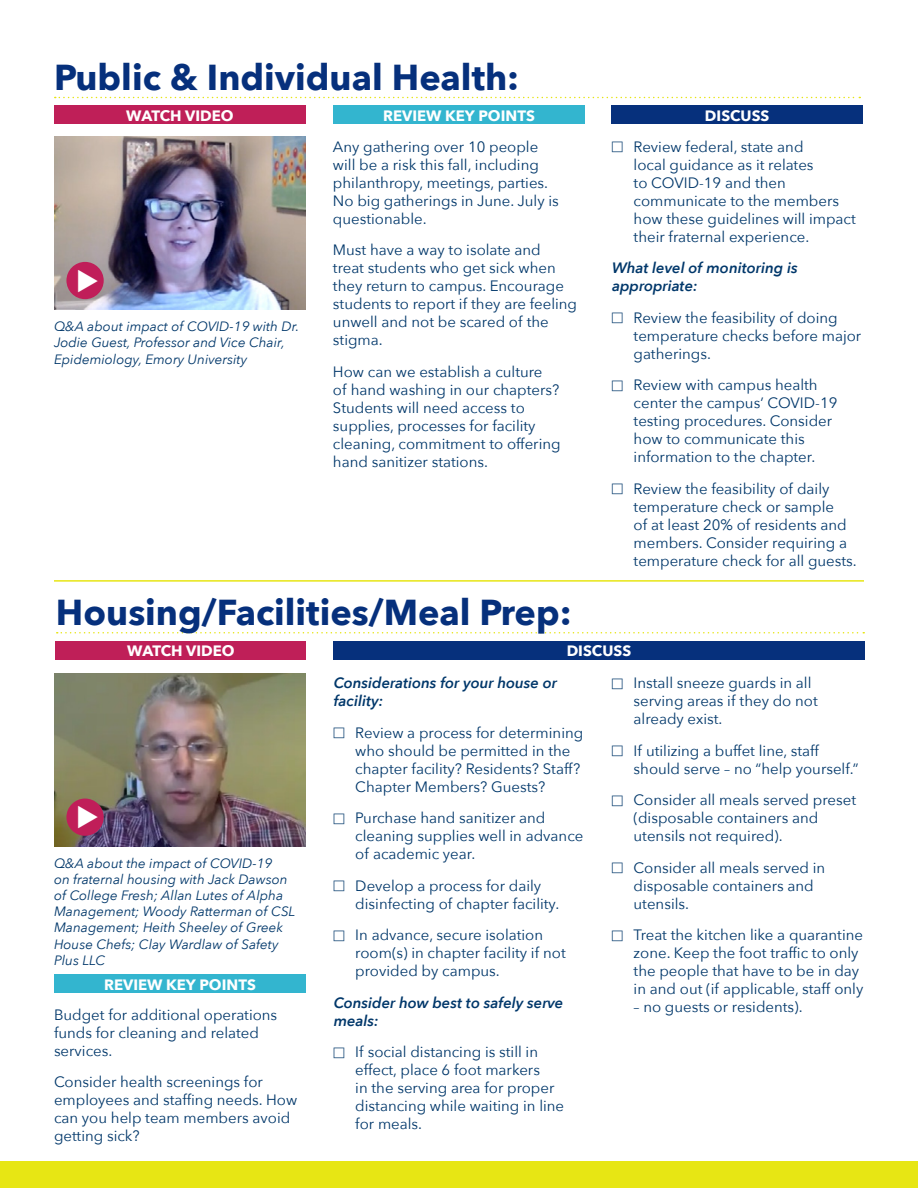
<style>
.page{position:relative;width:918px;height:1188px;background:#fff}
.page>*{position:absolute;margin:0;border:0;box-sizing:border-box;transform-origin:0 0}
.t1{font:700 36px "Avenir Next";color:#06307c}
.t2{font:15px/18px "Avenir Next";color:#00376a}
.t3{font:italic 600 15px/18px "Avenir Next";color:#00376a}
.t4{font:700 15px "Avenir Next";color:#fff}
.t5{font:italic 13.5px/16.2px "Avenir Next";color:#00376a}
</style>
<div class="page">
<div style="left:0;top:1161px;width:918px;height:27px;background:#e7e614"></div>
<div style="left:56px;top:641px;width:250px;height:18px;background:#bf1f58"></div>
<div style="left:54px;top:974px;width:252px;height:19px;background:#33b5cf"></div>
<div style="left:333px;top:641px;width:532px;height:18px;background:#06307c"></div>
<svg style="left:57px;top:632px;width:807px;height:2px"></svg>
<img style="left:54px;top:673px;width:252px;height:173px">
<div style="left:66px;top:799px;width:38px;height:37px;background:#c01e59;border-radius:50%"></div>
<hr style="left:54px;top:580px;width:810px;height:2px;background:#e7e514">
<div style="left:54px;top:105px;width:252px;height:19px;background:#bf1f58"></div>
<div style="left:333px;top:105px;width:252px;height:19px;background:#33b5cf"></div>
<div style="left:611px;top:105px;width:252px;height:19px;background:#06307c"></div>
<svg style="left:55px;top:97px;width:805px;height:1px"></svg>
<img style="left:54px;top:137px;width:252px;height:173px">
<div style="left:66px;top:262px;width:38px;height:37px;background:#c01e59;border-radius:50%"></div>
<h1 class="t1" style="left:54px;top:46px;width:467px">Public &amp; Individual Health:</h1>
<p class="t4" style="left:126px;top:103px;width:109px">WATCH VIDEO</p>
<p class="t4" style="left:383px;top:103px;width:153px">REVIEW KEY POINTS</p>
<p class="t4" style="left:705px;top:103px;width:66px">DISCUSS</p>
<p class="t2" style="left:333px;top:137px;width:227px">Any gathering over 10 people will be a risk this fall, including philanthropy, meetings, parties.<br>No big gatherings in June. July is questionable.</p>
<p class="t2" style="left:333px;top:240px;width:246px">Must have a way to isolate and<br>treat students who get sick when they return to campus. Encourage students to report if they are feeling unwell and not be scared of the stigma.</p>
<p class="t2" style="left:333px;top:362px;width:229px">How can we establish a culture<br>of hand washing in our chapters?<br>Students will need access to supplies, processes for facility cleaning, commitment to offering hand sanitizer stations.</p>
<p class="t2" style="left:634px;top:137px;width:224px">Review federal, state and<br>local guidance as it relates<br>to COVID-19 and then communicate to the members how these guidelines will impact their fraternal experience.</p>
<p class="t3" style="left:612px;top:259px;width:187px">What level of monitoring is appropriate:</p>
<p class="t2" style="left:634px;top:308px;width:229px">Review the feasibility of doing temperature checks before major gatherings.</p>
<p class="t2" style="left:634px;top:375px;width:205px">Review with campus health center the campus’ COVID-19 testing procedures. Consider how to communicate this information to the chapter.</p>
<p class="t2" style="left:634px;top:479px;width:225px">Review the feasibility of daily temperature check or sample<br>of at least 20% of residents and members. Consider requiring a temperature check for all guests.</p>
<p class="t5" style="left:54px;top:318px;width:247px">Q&amp;A about impact of COVID-19 with Dr.<br>Jodie Guest, Professor and Vice Chair,<br>Epidemiology, Emory University</p>
<h1 class="t1" style="left:56px;top:581px;width:517px">Housing/Facilities/Meal Prep:</h1>
<p class="t4" style="left:127px;top:638px;width:109px">WATCH VIDEO</p>
<p class="t5" style="left:54px;top:854px;width:243px">Q&amp;A about the impact of COVID-19<br>on fraternal housing with Jack Dawson of College Fresh; Allan Lutes of Alpha<br>Management; Woody Ratterman of CSL<br>Management; Heith Sheeley of Greek<br>House Chefs; Clay Wardlaw of Safety<br>Plus LLC</p>
<p class="t4" style="left:104px;top:971px;width:153px">REVIEW KEY POINTS</p>
<p class="t2" style="left:54px;top:1005px;width:225px">Budget for additional operations funds for cleaning and related services.</p>
<p class="t2" style="left:54px;top:1072px;width:245px">Consider health screenings for employees and staffing needs. How can you help team members avoid getting sick?</p>
<p class="t4" style="left:567px;top:638px;width:66px">DISCUSS</p>
<p class="t3" style="left:334px;top:674px;width:225px">Considerations for your house or facility:</p>
<p class="t2" style="left:355px;top:723px;width:229px">Review a process for determining who should be permitted in the chapter facility? Residents? Staff?<br>Chapter Members? Guests?</p>
<p class="t2" style="left:355px;top:809px;width:230px">Purchase hand sanitizer and cleaning supplies well in advance of academic year.</p>
<p class="t2" style="left:355px;top:876px;width:205px">Develop a process for daily disinfecting of chapter facility.</p>
<p class="t2" style="left:355px;top:926px;width:212px">In advance, secure isolation room(s) in chapter facility if not provided by campus.</p>
<p class="t3" style="left:334px;top:993px;width:231px">Consider how best to safely serve meals:</p>
<p class="t2" style="left:355px;top:1043px;width:210px">If social distancing is still in effect, place 6 foot markers<br>in the serving area for proper distancing while waiting in line for meals.</p>
<p class="t2" style="left:634px;top:674px;width:186px">Install sneeze guards in all serving areas if they do not already exist.</p>
<p class="t2" style="left:634px;top:741px;width:226px">If utilizing a buffet line, staff should serve – no “help yourself.”</p>
<p class="t2" style="left:634px;top:791px;width:224px">Consider all meals served preset (disposable containers and utensils not required).</p>
<p class="t2" style="left:634px;top:858px;width:193px">Consider all meals served in disposable containers and utensils.</p>
<p class="t2" style="left:634px;top:926px;width:231px">Treat the kitchen like a quarantine zone. Keep the foot traffic to only the people that have to be in day in and out (if applicable, staff only</p>
<p class="t2" style="left:634px;top:998px;width:171px">– no guests or residents).</p>
</div>
